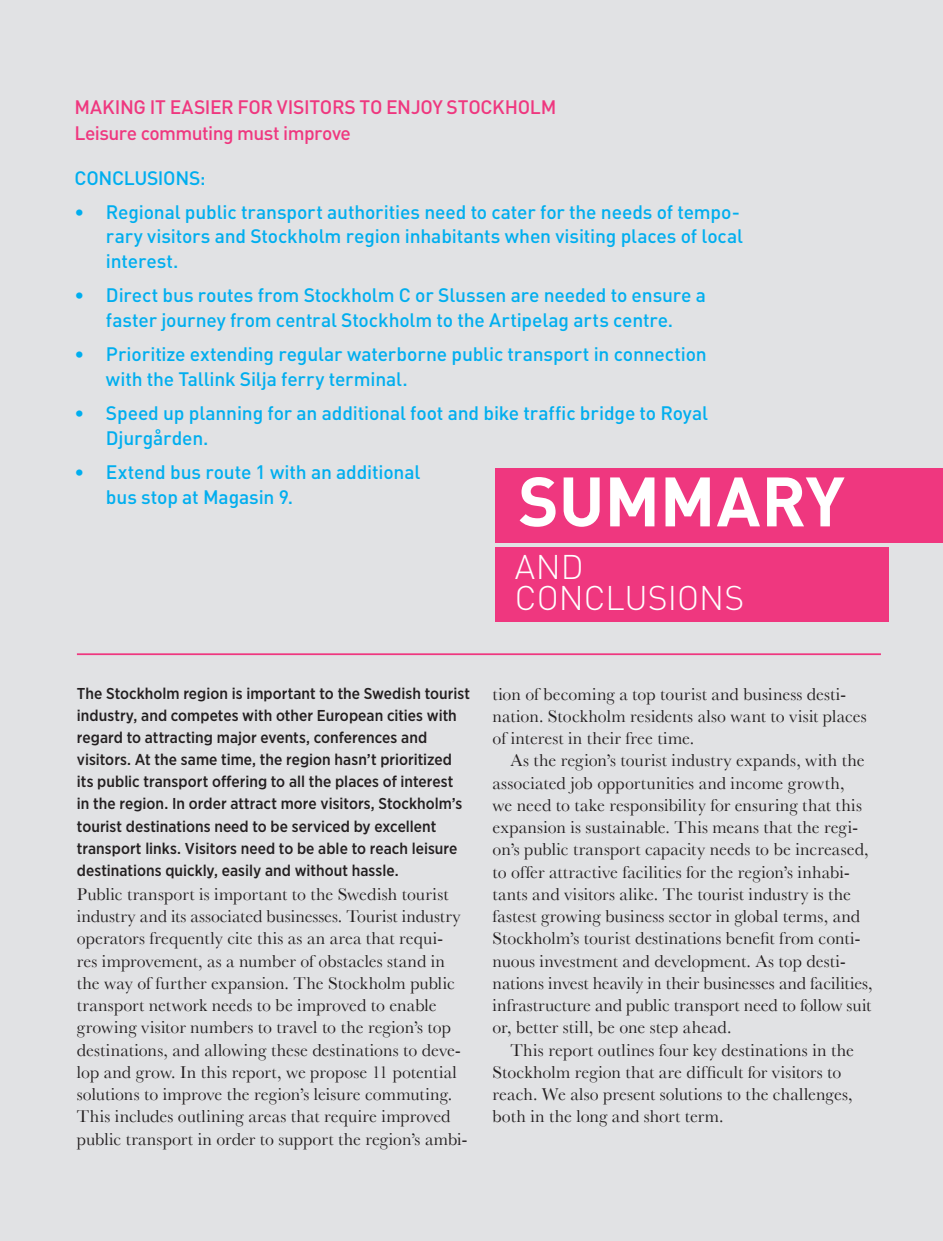
<style>
.page{position:relative;width:943px;height:1241px;background:#fff}
.page>*{position:absolute;margin:0;border:0;box-sizing:border-box;transform-origin:0 0}
.t1{font:700 68.6px "DIN Pro";color:#fff}
.t2{font:300 33.77px/30.8px "DIN Pro";color:#fff}
.Citat{font:500 19.25px/24.5px "DIN Pro";letter-spacing:-.01em;color:#00aeef}
.Citat-2{font:500 19.25px/26.2px "DIN Pro";letter-spacing:-.02em;color:#ef377f}
.Brödtext_indrag{font:17.85px/22.2px "Baskerville";letter-spacing:.005em;color:#231f20}
.Brödtext{font:500 15.75px/22.1px "Gotham Narrow";color:#231f20}
</style>
<div class="page">
<div style="left:0;top:0;width:943px;height:1240px;background:#e1e2e4"></div>
<div style="left:495px;top:468px;width:448px;height:74px;background:#ef377f"></div>
<div style="left:495px;top:547px;width:393px;height:74px;background:#ef377f"></div>
<hr style="left:77px;top:653px;width:804px;height:2px;background:#ef377f">
<p class="Citat-2" style="left:74px;top:93px;width:483px">MAKING IT EASIER FOR VISITORS TO ENJOY STOCKHOLM<br>Leisure commuting must improve</p>
<p class="Citat" style="left:75px;top:165px;width:132px">CONCLUSIONS:</p>
<p class="Citat" style="left:106px;top:199px;width:638px;text-indent:-32px">• Regional public transport authorities need to cater for the needs of tempo&shy;rary visitors and Stockholm region inhabitants when visiting places of local interest.</p>
<p class="Citat" style="left:74px;top:282px;width:633px;text-align:center">• Direct bus routes from Stockholm C or Slussen are needed to ensure a faster journey from central Stockholm to the Artipelag arts centre.</p>
<p class="Citat" style="left:106px;top:341px;width:602px;text-indent:-32px">• Prioritize extending regular waterborne public transport in connection with the Tallink Silja ferry terminal.</p>
<p class="Citat" style="left:106px;top:400px;width:603px;text-indent:-32px">• Speed up planning for an additional foot and bike traffic bridge to Royal<br>Djurgården.</p>
<p class="Citat" style="left:106px;top:459px;width:316px;text-indent:-32px">• Extend bus route 1 with an additional bus stop at Magasin 9.</p>
<h1 class="t1" style="left:518px;top:455px;width:328px">SUMMARY</h1>
<h2 class="t2" style="left:514px;top:549px;width:231px">AND<br>CONCLUSIONS</h2>
<p class="Brödtext" style="left:77px;top:682px;width:394px">The Stockholm region is important to the Swedish tourist industry, and competes with other European cities with regard to attracting major events, conferences and visitors. At the same time, the region hasn’t prioritized its public transport offering to all the places of interest<br>in the region. In order attract more visitors, Stockholm’s tourist destinations need to be serviced by excellent transport links. Visitors need to be able to reach leisure destinations quickly, easily and without hassle.</p>
<p class="Brödtext_indrag" style="left:77px;top:882px;width:392px">Public transport is important to the Swedish tourist industry and its associated businesses. Tourist industry operators frequently cite this as an area that requi&shy;res improvement, as a number of obstacles stand in the way of further expansion. The Stockholm public transport network needs to be improved to enable growing visitor numbers to travel to the region’s top destinations, and allowing these destinations to deve&shy;lop and grow. In this report, we propose 11 potential solutions to improve the region’s leisure commuting.<br>This includes outlining areas that require improved public transport in order to support the region’s ambi-</p>
<p class="Brödtext_indrag" style="left:492px;top:682px;width:376px">tion of becoming a top tourist and business desti&shy;nation. Stockholm residents also want to visit places of interest in their free time.</p>
<p class="Brödtext_indrag" style="left:492px;top:749px;width:381px;text-indent:18px">As the region’s tourist industry expands, with the associated job opportunities and income growth,<br>we need to take responsibility for ensuring that this expansion is sustainable. This means that the regi&shy;on’s public transport capacity needs to be increased, to offer attractive facilities for the region’s inhabi&shy;tants and visitors alike. The tourist industry is the fastest growing business sector in global terms, and Stockholm’s tourist destinations benefit from conti&shy;nuous investment and development. As top desti&shy;nations invest heavily in their businesses and facilities, infrastructure and public transport need to follow suit or, better still, be one step ahead.</p>
<p class="Brödtext_indrag" style="left:492px;top:1038px;width:363px;text-indent:18px">This report outlines four key destinations in the Stockholm region that are difficult for visitors to reach. We also present solutions to the challenges, both in the long and short term.</p>
</div>
